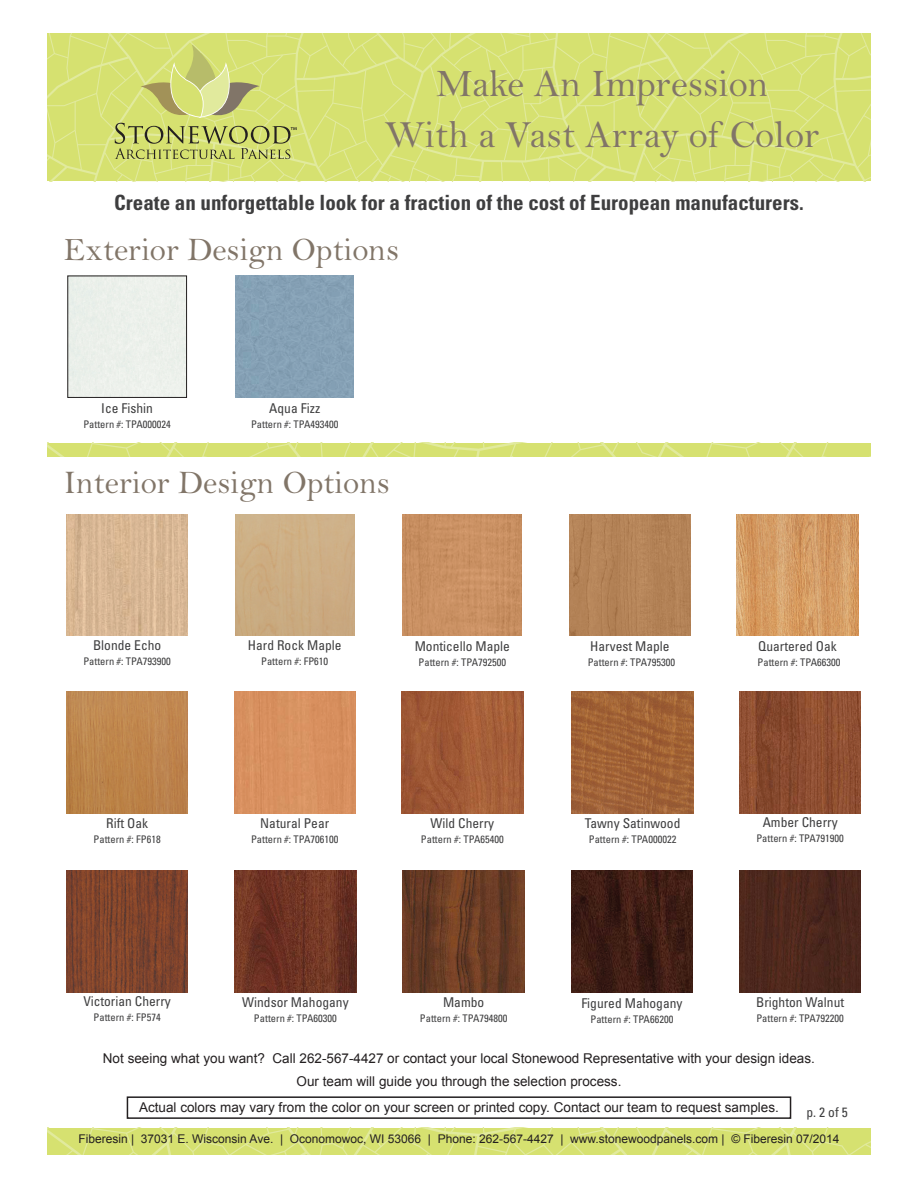
<style>
.page{position:relative;width:918px;height:1188px;background:#fff}
.page>*{position:absolute;margin:0;border:0;box-sizing:border-box;transform-origin:0 0}
.t1{font:39px/51px "Bell";color:#817568;text-align:center}
.t2{font:33px "Bell";color:#817568}
.t3{font:700 condensed 21px "Univers";color:#3e3e3f}
.t4{font:13.5px/22.5px "Arial";color:#231f20;text-align:center}
.t5{font:condensed 13.5px "Univers";color:#3e3e3f}
.t6{font:12px "Arial";color:#231f20}
.t7{font:condensed 10.5px "Univers";color:#3e3e3f}
</style>
<div class="page">
<svg style="left:47px;top:1128px;width:824px;height:26px;background:#d7e174"></svg>
<div style="left:68px;top:276px;width:119px;height:122px;border:1px solid #231f20"></div>
<div style="left:235px;top:276px;width:119px;height:121px;background:#85a1b6"></div>
<img style="left:66px;top:514px;width:122px;height:122px">
<img style="left:403px;top:514px;width:119px;height:122px">
<div style="left:235px;top:514px;width:119px;height:122px;background:#ccad83"></div>
<div style="left:127px;top:1096px;width:664px;height:23px;border:2px solid #231f20"></div>
<svg style="left:546px;top:33px;width:325px;height:148px;background:#d7e174"></svg>
<svg style="left:47px;top:33px;width:499px;height:148px;background:#d7e174"></svg>
<svg style="left:115px;top:45px;width:182px;height:114px;background:#c9d171"></svg>
<svg style="left:47px;top:443px;width:824px;height:13px;background:#d7e174"></svg>
<img style="left:737px;top:514px;width:121px;height:122px">
<img style="left:66px;top:692px;width:122px;height:121px">
<div style="left:234px;top:692px;width:122px;height:121px;background:#d8905f"></div>
<div style="left:569px;top:514px;width:122px;height:122px;background:#b48357"></div>
<img style="left:235px;top:871px;width:121px;height:121px">
<img style="left:739px;top:692px;width:122px;height:121px">
<img style="left:572px;top:692px;width:121px;height:121px">
<img style="left:66px;top:871px;width:122px;height:121px">
<img style="left:403px;top:871px;width:121px;height:121px">
<img style="left:571px;top:871px;width:122px;height:121px">
<img style="left:739px;top:871px;width:122px;height:121px">
<img style="left:402px;top:692px;width:121px;height:121px">
<h1 class="t1" style="left:385px;top:59px;width:436px">Make An Impression<br>With a Vast Array of Color</h1>
<h3 class="t3" style="left:114px;top:190px;width:691px">Create an unforgettable look for a fraction of the cost of European manufacturers.</h3>
<h2 class="t2" style="left:64px;top:231px;width:337px">Exterior Design Options</h2>
<p class="t5" style="left:101px;top:400px;width:53px">Ice Fishin</p>
<p class="t7" style="left:83px;top:417px;width:89px">Pattern #: TPA000024</p>
<p class="t5" style="left:269px;top:400px;width:52px">Aqua Fizz</p>
<p class="t7" style="left:251px;top:418px;width:89px">Pattern #: TPA493400</p>
<h2 class="t2" style="left:64px;top:464px;width:328px">Interior Design Options</h2>
<p class="t5" style="left:93px;top:637px;width:70px">Blonde Echo</p>
<p class="t7" style="left:83px;top:655px;width:89px">Pattern #: TPA793900</p>
<p class="t5" style="left:248px;top:637px;width:95px">Hard Rock Maple</p>
<p class="t7" style="left:261px;top:655px;width:69px">Pattern #: FP610</p>
<p class="t5" style="left:415px;top:638px;width:97px">Monticello Maple</p>
<p class="t7" style="left:419px;top:656px;width:89px">Pattern #: TPA792500</p>
<p class="t5" style="left:590px;top:638px;width:81px">Harvest Maple</p>
<p class="t7" style="left:588px;top:656px;width:89px">Pattern #: TPA795300</p>
<p class="t5" style="left:758px;top:638px;width:80px">Quartered Oak</p>
<p class="t7" style="left:758px;top:656px;width:84px">Pattern #: TPA66300</p>
<p class="t5" style="left:106px;top:815px;width:43px">Rift Oak</p>
<p class="t7" style="left:94px;top:833px;width:69px">Pattern #: FP618</p>
<p class="t5" style="left:260px;top:815px;width:70px">Natural Pear</p>
<p class="t7" style="left:251px;top:833px;width:89px">Pattern #: TPA706100</p>
<p class="t5" style="left:430px;top:815px;width:65px">Wild Cherry</p>
<p class="t7" style="left:421px;top:833px;width:84px">Pattern #: TPA65400</p>
<p class="t5" style="left:585px;top:815px;width:97px">Tawny Satinwood</p>
<p class="t7" style="left:589px;top:833px;width:89px">Pattern #: TPA000022</p>
<p class="t5" style="left:763px;top:814px;width:76px">Amber Cherry</p>
<p class="t7" style="left:756px;top:832px;width:89px">Pattern #: TPA791900</p>
<p class="t5" style="left:83px;top:993px;width:89px">Victorian Cherry</p>
<p class="t7" style="left:94px;top:1011px;width:69px">Pattern #: FP574</p>
<p class="t5" style="left:242px;top:994px;width:108px">Windsor Mahogany</p>
<p class="t7" style="left:254px;top:1012px;width:84px">Pattern #: TPA60300</p>
<p class="t5" style="left:443px;top:994px;width:43px">Mambo</p>
<p class="t7" style="left:420px;top:1012px;width:89px">Pattern #: TPA794800</p>
<p class="t5" style="left:581px;top:995px;width:103px">Figured Mahogany</p>
<p class="t7" style="left:591px;top:1012px;width:84px">Pattern #: TPA66200</p>
<p class="t5" style="left:756px;top:994px;width:90px">Brighton Walnut</p>
<p class="t7" style="left:756px;top:1012px;width:89px">Pattern #: TPA792200</p>
<p class="t4" style="left:103px;top:1047px;width:714px">Not seeing what you want? Call 262-567-4427 or contact your local Stonewood Representative with your design ideas.<br>Our team will guide you through the selection process.</p>
<p class="t4" style="left:139px;top:1096px;width:641px">Actual colors may vary from the color on your screen or printed copy. Contact our team to request samples.</p>
<p class="t5" style="left:807px;top:1104px;width:43px">p. 2 of 5</p>
<p class="t6" style="left:78px;top:1131px;width:763px">Fiberesin | 37031 E. Wisconsin Ave. | Oconomowoc, WI 53066 | Phone: 262-567-4427 | www.stonewoodpanels.com | © Fiberesin 07/2014</p>
</div>
